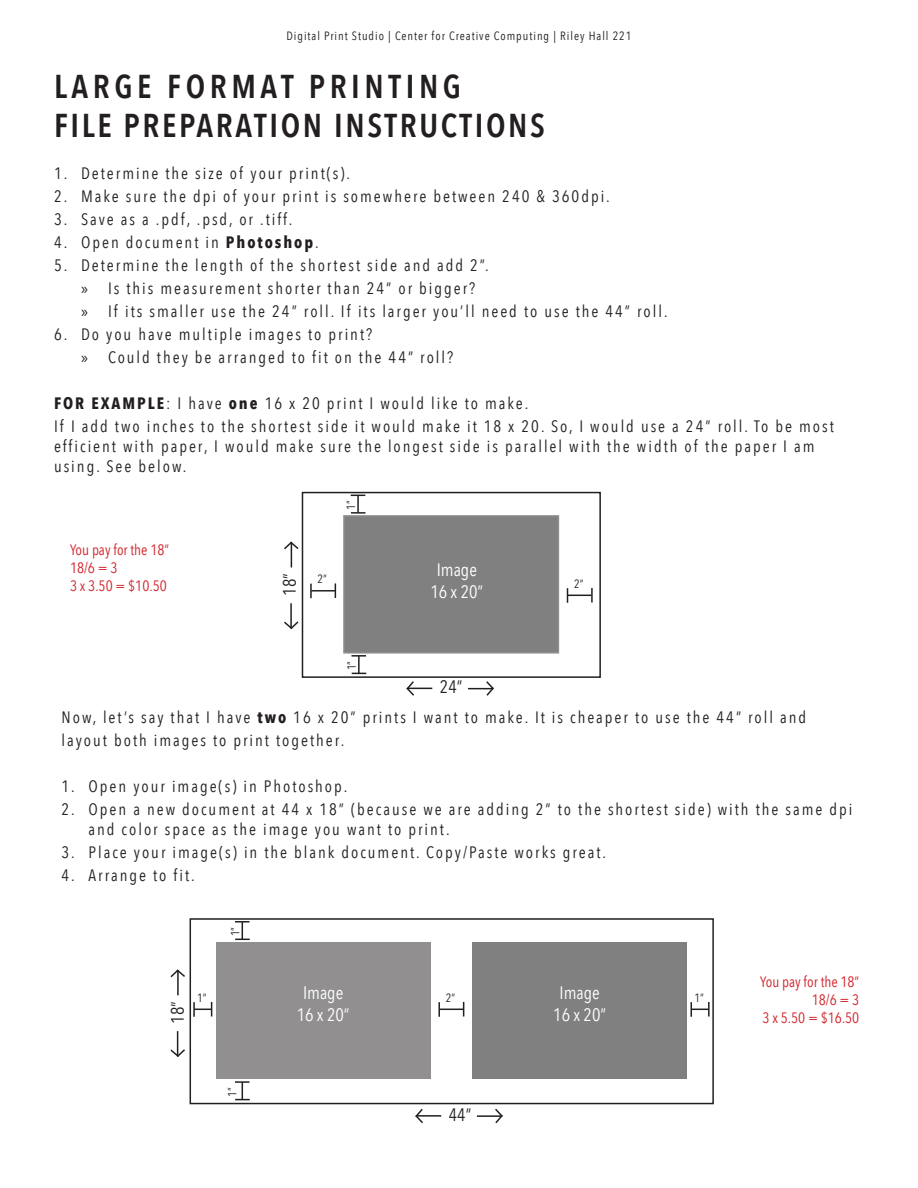
<style>
.page{position:relative;width:918px;height:1188px;background:#fff}
.page>*{position:absolute;margin:0;border:0;box-sizing:border-box;transform-origin:0 0}
.t1{font:600 33px "Avenir Next Condensed";letter-spacing:.08em;color:#231f20}
.t2{font:600 33px "Avenir Next Condensed";letter-spacing:.14em;color:#231f20}
.t3{font:18px "Avenir Next Condensed";color:#fff}
.t4{font:18px "Avenir Next Condensed";color:#231f20}
.t5{font:16.5px/19.8px "Avenir Next Condensed";letter-spacing:.12em;color:#231f20}
.t6{font:15px "Avenir Next Condensed";color:#d1232a}
.t7{font:12px "Avenir Next Condensed";letter-spacing:.08em;color:#231f20}
.s1{font-weight:700}
.s2{font-family:"Myriad Pro"}
</style>
<div class="page">
<div style="left:344px;top:516px;width:214px;height:137px;background:#808080"></div>
<div style="left:302px;top:492px;width:299px;height:186px;border:2px solid #231f20"></div>
<div style="left:190px;top:918px;width:524px;height:186px;border:2px solid #231f20"></div>
<div style="left:472px;top:942px;width:215px;height:137px;background:#808080"></div>
<div style="left:216px;top:942px;width:214px;height:137px;background:#918f8f"></div>
<hr style="left:416px;top:1115px;width:25px;height:2px;background:#231f20">
<svg style="left:415px;top:1108px;width:10px;height:15px"></svg>
<hr style="left:477px;top:1115px;width:25px;height:2px;background:#231f20">
<svg style="left:493px;top:1108px;width:10px;height:16px"></svg>
<svg style="left:406px;top:681px;width:26px;height:15px"></svg>
<svg style="left:468px;top:681px;width:26px;height:15px"></svg>
<hr style="left:290px;top:603px;width:2px;height:25px;background:#231f20">
<svg style="left:284px;top:620px;width:15px;height:10px"></svg>
<svg style="left:284px;top:541px;width:15px;height:26px"></svg>
<svg style="left:170px;top:1031px;width:15px;height:26px"></svg>
<hr style="left:177px;top:971px;width:2px;height:24px;background:#231f20">
<svg style="left:170px;top:969px;width:15px;height:10px"></svg>
<svg style="left:235px;top:921px;width:15px;height:19px"></svg>
<svg style="left:235px;top:1081px;width:15px;height:19px"></svg>
<svg style="left:193px;top:1002px;width:19px;height:15px"></svg>
<svg style="left:438px;top:1002px;width:26px;height:15px"></svg>
<svg style="left:691px;top:1002px;width:19px;height:15px"></svg>
<svg style="left:351px;top:495px;width:15px;height:19px"></svg>
<svg style="left:351px;top:655px;width:15px;height:19px"></svg>
<hr style="left:311px;top:590px;width:24px;height:2px;background:#231f20">
<svg style="left:310px;top:584px;width:2px;height:14px"></svg>
<svg style="left:335px;top:583px;width:1px;height:15px"></svg>
<svg style="left:567px;top:588px;width:26px;height:15px"></svg>
<p class="t7" style="left:286px;top:26px;width:347px">Digital Print Studio | Center for Creative Computing | Riley Hall 221</p>
<p class="t2" style="left:54px;top:57px;width:409px">LARGE FORMAT PRINTING</p>
<p class="t1" style="left:54px;top:97px;width:493px">FILE PREPARATION INSTRUCTIONS</p>
<p class="t5" style="left:54px;top:162px;width:298px">1. Determine the size of your print(s).</p>
<p class="t5" style="left:54px;top:185px;width:557px">2. Make sure the dpi of your print is somewhere between 240 &amp; 360dpi.</p>
<p class="t5" style="left:54px;top:208px;width:240px">3. Save as a .pdf, .psd, or .tiff.</p>
<p class="t5" style="left:54px;top:231px;width:266px">4. Open document in <span class="s1">Photoshop</span>.</p>
<p class="t5" style="left:54px;top:254px;width:436px">5. Determine the length of the shortest side and add 2”.</p>
<p class="t5" style="left:81px;top:277px;width:396px"><span class="s2">»</span> Is this measurement shorter than 24” or bigger?</p>
<p class="t5" style="left:81px;top:300px;width:588px"><span class="s2">»</span> If its smaller use the 24” roll. If its larger you’ll need to use the 44” roll.</p>
<p class="t5" style="left:54px;top:323px;width:320px">6. Do you have multiple images to print?</p>
<p class="t5" style="left:81px;top:346px;width:374px"><span class="s2">»</span> Could they be arranged to fit on the 44” roll?</p>
<p class="t5" style="left:54px;top:392px;width:476px"><span class="s1">FOR EXAMPLE</span>: I have <span class="s1">one</span> 16 x 20 print I would like to make.</p>
<p class="t5" style="left:54px;top:415px;width:781px">If I add two inches to the shortest side it would make it 18 x 20. So, I would use a 24” roll. To be most efficient with paper, I would make sure the longest side is parallel with the width of the paper I am using. See below.</p>
<p class="t6" style="left:70px;top:537px;width:101px">You pay for the 18”</p>
<p class="t6" style="left:70px;top:555px;width:49px">18/6 = 3</p>
<p class="t6" style="left:70px;top:573px;width:98px">3 x 3.50 = $10.50</p>
<p class="t7" style="left:341px;top:510px;width:11px;rotate:-90deg">1”</p>
<p class="t4" style="left:274px;top:596px;width:24px;rotate:-90deg">18”</p>
<p class="t7" style="left:317px;top:569px;width:11px">2”</p>
<p class="t7" style="left:342px;top:670px;width:11px;rotate:-90deg">1”</p>
<p class="t3" style="left:437px;top:554px;width:42px">Image</p>
<p class="t3" style="left:430px;top:576px;width:54px">16 x 20”</p>
<p class="t4" style="left:440px;top:671px;width:24px">24”</p>
<p class="t7" style="left:574px;top:574px;width:11px">2”</p>
<p class="t5" style="left:62px;top:707px;width:746px">Now, let’s say that I have <span class="s1">two</span> 16 x 20” prints I want to make. It is cheaper to use the 44” roll and</p>
<p class="t5" style="left:62px;top:730px;width:284px">layout both images to print together.</p>
<p class="t5" style="left:62px;top:776px;width:287px">1. Open your image(s) in Photoshop.</p>
<p class="t5" style="left:89px;top:799px;width:765px;text-indent:-27px">2. Open a new document at 44 x 18” (because we are adding 2” to the shortest side) with the same dpi and color space as the image you want to print.</p>
<p class="t5" style="left:62px;top:842px;width:546px">3. Place your image(s) in the blank document. Copy/Paste works great.</p>
<p class="t5" style="left:62px;top:865px;width:135px">4. Arrange to fit.</p>
<p class="t7" style="left:225px;top:936px;width:11px;rotate:-90deg">1”</p>
<p class="t4" style="left:162px;top:1024px;width:24px;rotate:-90deg">18”</p>
<p class="t3" style="left:303px;top:977px;width:42px">Image</p>
<p class="t3" style="left:297px;top:999px;width:54px">16 x 20”</p>
<p class="t3" style="left:560px;top:977px;width:42px">Image</p>
<p class="t3" style="left:553px;top:999px;width:54px">16 x 20”</p>
<p class="t7" style="left:446px;top:988px;width:11px">2”</p>
<p class="t7" style="left:197px;top:988px;width:11px">1”</p>
<p class="t7" style="left:694px;top:988px;width:11px">1”</p>
<p class="t7" style="left:222px;top:1097px;width:11px;rotate:-90deg">1”</p>
<p class="t4" style="left:449px;top:1099px;width:24px">44”</p>
<p class="t6" style="left:760px;top:969px;width:101px">You pay for the 18”</p>
<p class="t6" style="left:812px;top:987px;width:49px">18/6 = 3</p>
<p class="t6" style="left:763px;top:1005px;width:98px">3 x 5.50 = $16.50</p>
</div>
